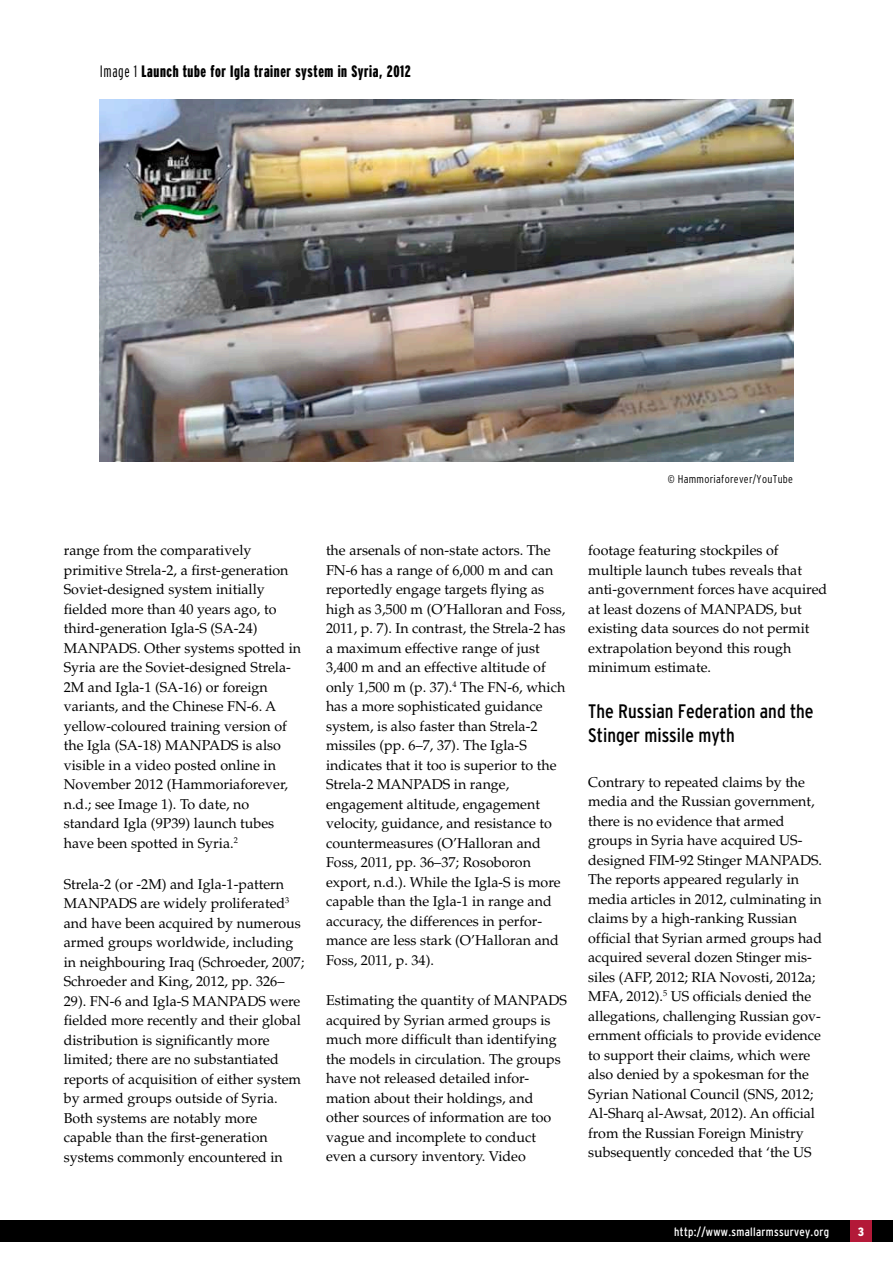
<style>
.page{position:relative;width:893px;height:1263px;background:#fff}
.page>*{position:absolute;margin:0;border:0;box-sizing:border-box;transform-origin:0 0}
.t1{font:condensed 19.5px/24px "Interstate";color:#000}
.t2{font:900 extra-condensed 16.5px "Interstate";letter-spacing:.035em;color:#000}
.t3{font:14.25px/19.5px "Palatino";color:#000}
.t4{font:condensed 12px "Interstate";letter-spacing:.025em;color:#fff}
.t5{font:900 condensed 12px "Interstate";color:#fff}
.t6{font:300 condensed 11.25px "Interstate";letter-spacing:.025em;color:#000}
.s1{font-weight:300}
</style>
<div class="page">
<div style="left:0;top:1220px;width:893px;height:22px;background:#000"></div>
<div style="left:850px;top:1220px;width:22px;height:22px;background:#b31938"></div>
<img style="left:100px;top:99px;width:693px;height:362px">
<p class="t2" style="left:100px;top:62px;width:312px"><span class="s1">Image 1</span> Launch tube for Igla trainer system in Syria, 2012</p>
<p class="t6" style="left:668px;top:473px;width:127px">© Hammoriaforever/YouTube</p>
<p class="t3" style="left:64px;top:541px;width:239px">range from the comparatively primitive Strela-2, a first-generation Soviet-designed system initially fielded more than 40 years ago, to third-generation Igla-S (SA-24)<br>MANPADS. Other systems spotted in Syria are the Soviet-designed Strela-2M and Igla-1 (SA-16) or foreign variants, and the Chinese FN-6. A yellow-coloured training version of the Igla (SA-18) MANPADS is also visible in a video posted online in November 2012 (Hammoriaforever, n.d.; see Image 1). To date, no standard Igla (9P39) launch tubes have been spotted in Syria.<sup>2</sup></p>
<p class="t3" style="left:64px;top:874px;width:242px">Strela-2 (or -2M) and Igla-1-pattern MANPADS are widely proliferated<sup>3 </sup>and have been acquired by numerous armed groups worldwide, including in neighbouring Iraq (Schroeder, 2007; Schroeder and King, 2012, pp. 326– 29). FN-6 and Igla-S MANPADS were fielded more recently and their global distribution is significantly more limited; there are no substantiated reports of acquisition of either system by armed groups outside of Syria.<br>Both systems are notably more capable than the first-generation systems commonly encountered in</p>
<p class="t3" style="left:326px;top:541px;width:241px">the arsenals of non-state actors. The FN-6 has a range of 6,000 m and can reportedly engage targets flying as high as 3,500 m (O’Halloran and Foss, 2011, p. 7). In contrast, the Strela-2 has a maximum effective range of just 3,400 m and an effective altitude of only 1,500 m (p. 37).<sup>4</sup> The FN-6, which has a more sophisticated guidance system, is also faster than Strela-2 missiles (pp. 6–7, 37). The Igla-S indicates that it too is superior to the Strela-2 MANPADS in range, engagement altitude, engagement velocity, guidance, and resistance to countermeasures (O’Halloran and Foss, 2011, pp. 36–37; Rosoboron export, n.d.). While the Igla-S is more capable than the Igla-1 in range and accuracy, the differences in perfor&shy;mance are less stark (O’Halloran and Foss, 2011, p. 34).</p>
<p class="t3" style="left:326px;top:991px;width:242px">Estimating the quantity of MANPADS acquired by Syrian armed groups is much more difficult than identifying the models in circulation. The groups have not released detailed infor&shy;mation about their holdings, and other sources of information are too vague and incomplete to conduct even a cursory inventory. Video</p>
<p class="t3" style="left:588px;top:541px;width:240px">footage featuring stockpiles of multiple launch tubes reveals that anti-government forces have acquired at least dozens of MANPADS, but existing data sources do not permit extrapolation beyond this rough minimum estimate.</p>
<h1 class="t1" style="left:588px;top:698px;width:227px">The Russian Federation and the<br>Stinger missile myth</h1>
<p class="t3" style="left:588px;top:772px;width:235px">Contrary to repeated claims by the media and the Russian government, there is no evidence that armed groups in Syria have acquired US&shy;designed FIM-92 Stinger MANPADS.<br>The reports appeared regularly in media articles in 2012, culminating in claims by a high-ranking Russian official that Syrian armed groups had acquired several dozen Stinger mis&shy;siles (AFP, 2012; RIA Novosti, 2012a; MFA, 2012).<sup>5</sup> US officials denied the allegations, challenging Russian gov&shy;ernment officials to provide evidence to support their claims, which were also denied by a spokesman for the Syrian National Council (SNS, 2012; Al-Sharq al-Awsat, 2012). An official from the Russian Foreign Ministry subsequently conceded that ‘the US</p>
<p class="t4" style="left:674px;top:1225px;width:156px">http://www.smallarmssurvey.org</p>
<p class="t5" style="left:858px;top:1225px;width:8px">3</p>
</div>
